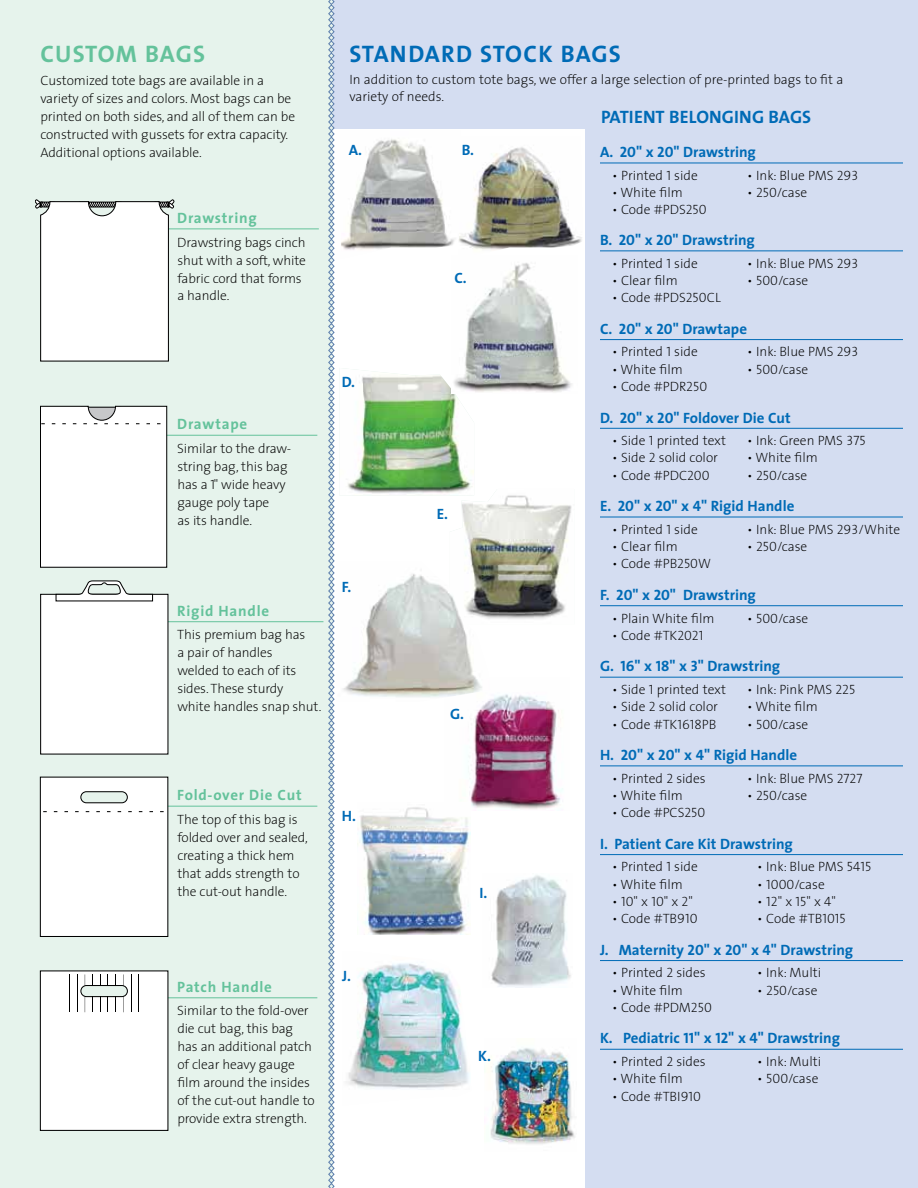
<style>
.page{position:relative;width:918px;height:1188px;background:#fff}
.page>*{position:absolute;margin:0;border:0;box-sizing:border-box;transform-origin:0 0}
.t1{font:700 24px "The Sans";letter-spacing:.045em;color:#006bb6}
.t2{font:700 24px "The Sans";letter-spacing:.04em;color:#64c29b}
.t3{font:700 18px "The Sans";letter-spacing:.005em;color:#006bb6}
.t4{font:700 15px "The Sans";color:#006bb6}
.t5{font:700 15px "The Sans";letter-spacing:.05em;color:#64c29b}
.t6{font:200 13.5px/18px "The Sans";letter-spacing:-.01em;color:#000}
</style>
<div class="page">
<div style="left:334px;top:0;width:584px;height:1188px;background:#d4ddf1"></div>
<div style="left:0;top:0;width:332px;height:1188px;background:#e6f3ec"></div>
<hr style="left:600px;top:163px;width:303px;height:1px;background:#006bb6">
<hr style="left:600px;top:250px;width:303px;height:1px;background:#006bb6">
<hr style="left:600px;top:339px;width:303px;height:1px;background:#006bb6">
<hr style="left:600px;top:428px;width:303px;height:1px;background:#006bb6">
<hr style="left:600px;top:517px;width:303px;height:1px;background:#006bb6">
<hr style="left:600px;top:605px;width:303px;height:1px;background:#006bb6">
<hr style="left:600px;top:677px;width:303px;height:1px;background:#006bb6">
<hr style="left:600px;top:766px;width:303px;height:1px;background:#006bb6">
<hr style="left:600px;top:854px;width:303px;height:1px;background:#006bb6">
<hr style="left:600px;top:960px;width:303px;height:1px;background:#006bb6">
<hr style="left:600px;top:1049px;width:303px;height:1px;background:#006bb6">
<img style="left:328px;top:0;width:255px;height:1188px">
<img style="left:341px;top:131px;width:120px;height:128px">
<hr style="left:150px;top:435px;width:167px;height:1px;background:#64c29b">
<hr style="left:150px;top:621px;width:173px;height:1px;background:#64c29b">
<hr style="left:150px;top:806px;width:167px;height:1px;background:#64c29b">
<hr style="left:150px;top:997px;width:167px;height:1px;background:#64c29b">
<hr style="left:150px;top:229px;width:169px;height:1px;background:#64c29b">
<img style="left:358px;top:802px;width:113px;height:133px">
<div style="left:40px;top:406px;width:127px;height:162px;background:#fff"></div>
<div style="left:41px;top:594px;width:127px;height:160px;background:#fff"></div>
<div style="left:40px;top:594px;width:128px;height:161px;border:1px solid #000"></div>
<svg style="left:55px;top:580px;width:99px;height:22px"></svg>
<div style="left:40px;top:777px;width:128px;height:160px;background:#fff"></div>
<svg style="left:40px;top:970px;width:128px;height:161px"></svg>
<hr style="left:131px;top:974px;width:1px;height:38px;background:#000">
<hr style="left:139px;top:974px;width:1px;height:38px;background:#000">
<svg style="left:35px;top:200px;width:139px;height:162px"></svg>
<h1 class="t2" style="left:40px;top:34px;width:166px">CUSTOM BAGS</h1>
<p class="t6" style="left:40px;top:71px;width:256px">Customized tote bags are available in a variety of sizes and colors. Most bags can be printed on both sides, and all of them can be constructed with gussets for extra capacity.<br>Additional options available.</p>
<p class="t5" style="left:177px;top:206px;width:81px">Drawstring</p>
<p class="t6" style="left:177px;top:232px;width:130px">Drawstring bags cinch shut with a soft, white fabric cord that forms a handle.</p>
<p class="t5" style="left:177px;top:412px;width:71px">Drawtape</p>
<p class="t6" style="left:177px;top:439px;width:116px">Similar to the draw&shy;string bag, this bag has a 1" wide heavy gauge poly tape<br>as its handle.</p>
<p class="t5" style="left:177px;top:598px;width:93px">Rigid Handle</p>
<p class="t6" style="left:177px;top:625px;width:146px">This premium bag has<br>a pair of handles<br>welded to each of its sides. These sturdy<br>white handles snap shut.</p>
<p class="t5" style="left:177px;top:783px;width:126px">Fold-over Die Cut</p>
<p class="t6" style="left:177px;top:810px;width:132px">The top of this bag is folded over and sealed, creating a thick hem that adds strength to the cut-out handle.</p>
<p class="t5" style="left:177px;top:974px;width:96px">Patch Handle</p>
<p class="t6" style="left:177px;top:1001px;width:139px">Similar to the fold-over die cut bag, this bag has an additional patch of clear heavy gauge film around the insides of the cut-out handle to provide extra strength.</p>
<h1 class="t1" style="left:350px;top:33px;width:273px">STANDARD STOCK BAGS</h1>
<p class="t6" style="left:350px;top:71px;width:495px;line-height:17.2px">In addition to custom tote bags, we offer a large selection of pre-printed bags to fit a variety of needs.</p>
<p class="t4" style="left:349px;top:138px;width:15px">A.</p>
<p class="t4" style="left:342px;top:370px;width:15px">D.</p>
<p class="t4" style="left:342px;top:575px;width:11px">F.</p>
<p class="t4" style="left:342px;top:803px;width:16px">H.</p>
<p class="t4" style="left:342px;top:963px;width:10px">J.</p>
<p class="t4" style="left:462px;top:138px;width:14px">B.</p>
<p class="t4" style="left:454px;top:266px;width:14px">C.</p>
<p class="t4" style="left:437px;top:502px;width:13px">E.</p>
<p class="t4" style="left:450px;top:702px;width:15px">G.</p>
<p class="t4" style="left:479px;top:880px;width:9px">I.</p>
<p class="t4" style="left:478px;top:1044px;width:14px">K.</p>
<h2 class="t3" style="left:601px;top:102px;width:212px">PATIENT BELONGING BAGS</h2>
<p class="t4" style="left:600px;top:140px;width:157px">A. 20" x 20" Drawstring</p>
<p class="t6" style="left:612px;top:166px;width:87px">• Printed 1 side</p>
<p class="t6" style="left:747px;top:166px;width:113px">• Ink: Blue PMS 293</p>
<p class="t6" style="left:612px;top:183px;width:72px">• White film</p>
<p class="t6" style="left:747px;top:183px;width:62px">• 250/case</p>
<p class="t6" style="left:612px;top:200px;width:96px">• Code #PDS250</p>
<p class="t4" style="left:600px;top:228px;width:156px">B. 20" x 20" Drawstring</p>
<p class="t6" style="left:612px;top:254px;width:87px">• Printed 1 side</p>
<p class="t6" style="left:747px;top:254px;width:113px">• Ink: Blue PMS 293</p>
<p class="t6" style="left:612px;top:271px;width:67px">• Clear film</p>
<p class="t6" style="left:747px;top:271px;width:63px">• 500/case</p>
<p class="t6" style="left:612px;top:288px;width:110px">• Code #PDS250CL</p>
<p class="t4" style="left:600px;top:316px;width:149px">C. 20" x 20" Drawtape</p>
<p class="t6" style="left:612px;top:342px;width:87px">• Printed 1 side</p>
<p class="t6" style="left:747px;top:342px;width:113px">• Ink: Blue PMS 293</p>
<p class="t6" style="left:612px;top:360px;width:72px">• White film</p>
<p class="t6" style="left:747px;top:360px;width:63px">• 500/case</p>
<p class="t6" style="left:612px;top:377px;width:97px">• Code #PDR250</p>
<p class="t4" style="left:600px;top:405px;width:192px">D. 20" x 20" Foldover Die Cut</p>
<p class="t6" style="left:612px;top:431px;width:116px">• Side 1 printed text</p>
<p class="t6" style="left:747px;top:431px;width:120px">• Ink: Green PMS 375</p>
<p class="t6" style="left:612px;top:448px;width:108px">• Side 2 solid color</p>
<p class="t6" style="left:747px;top:448px;width:72px">• White film</p>
<p class="t6" style="left:612px;top:466px;width:99px">• Code #PDC200</p>
<p class="t6" style="left:747px;top:466px;width:62px">• 250/case</p>
<p class="t4" style="left:600px;top:494px;width:196px">E. 20" x 20" x 4" Rigid Handle</p>
<p class="t6" style="left:612px;top:520px;width:87px">• Printed 1 side</p>
<p class="t6" style="left:747px;top:520px;width:155px">• Ink: Blue PMS 293/White</p>
<p class="t6" style="left:612px;top:537px;width:67px">• Clear film</p>
<p class="t6" style="left:747px;top:537px;width:62px">• 250/case</p>
<p class="t6" style="left:612px;top:554px;width:100px">• Code #PB250W</p>
<p class="t4" style="left:600px;top:582px;width:157px">F. 20" x 20" Drawstring</p>
<p class="t6" style="left:612px;top:609px;width:104px">• Plain White film</p>
<p class="t6" style="left:747px;top:609px;width:63px">• 500/case</p>
<p class="t6" style="left:612px;top:626px;width:93px">• Code #TK2021</p>
<p class="t4" style="left:600px;top:654px;width:182px">G. 16" x 18" x 3" Drawstring</p>
<p class="t6" style="left:612px;top:680px;width:116px">• Side 1 printed text</p>
<p class="t6" style="left:747px;top:680px;width:110px">• Ink: Pink PMS 225</p>
<p class="t6" style="left:612px;top:697px;width:108px">• Side 2 solid color</p>
<p class="t6" style="left:747px;top:697px;width:72px">• White film</p>
<p class="t6" style="left:612px;top:715px;width:106px">• Code #TK1618PB</p>
<p class="t6" style="left:747px;top:715px;width:63px">• 500/case</p>
<p class="t4" style="left:600px;top:743px;width:199px">H. 20" x 20" x 4" Rigid Handle</p>
<p class="t6" style="left:612px;top:769px;width:95px">• Printed 2 sides</p>
<p class="t6" style="left:747px;top:769px;width:117px">• Ink: Blue PMS 2727</p>
<p class="t6" style="left:612px;top:786px;width:72px">• White film</p>
<p class="t6" style="left:747px;top:786px;width:62px">• 250/case</p>
<p class="t6" style="left:612px;top:803px;width:95px">• Code #PCS250</p>
<p class="t4" style="left:600px;top:831px;width:194px">I. Patient Care Kit Drawstring</p>
<p class="t6" style="left:612px;top:857px;width:87px">• Printed 1 side</p>
<p class="t6" style="left:757px;top:857px;width:116px">• Ink: Blue PMS 5415</p>
<p class="t6" style="left:612px;top:875px;width:72px">• White film</p>
<p class="t6" style="left:757px;top:875px;width:69px">• 1000/case</p>
<p class="t6" style="left:612px;top:892px;width:82px">• 10" x 10" x 2"</p>
<p class="t6" style="left:757px;top:892px;width:80px">• 12" x 15" x 4"</p>
<p class="t6" style="left:612px;top:909px;width:87px">• Code #TB910</p>
<p class="t6" style="left:757px;top:909px;width:90px">• Code #TB1015</p>
<p class="t4" style="left:600px;top:937px;width:255px">J. Maternity 20" x 20" x 4" Drawstring</p>
<p class="t6" style="left:612px;top:963px;width:95px">• Printed 2 sides</p>
<p class="t6" style="left:757px;top:963px;width:66px">• Ink: Multi</p>
<p class="t6" style="left:612px;top:981px;width:72px">• White film</p>
<p class="t6" style="left:757px;top:981px;width:62px">• 250/case</p>
<p class="t6" style="left:612px;top:998px;width:101px">• Code #PDM250</p>
<p class="t4" style="left:600px;top:1026px;width:242px">K. Pediatric 11" x 12" x 4" Drawstring</p>
<p class="t6" style="left:612px;top:1052px;width:95px">• Printed 2 sides</p>
<p class="t6" style="left:757px;top:1052px;width:66px">• Ink: Multi</p>
<p class="t6" style="left:612px;top:1069px;width:72px">• White film</p>
<p class="t6" style="left:757px;top:1069px;width:63px">• 500/case</p>
<p class="t6" style="left:612px;top:1087px;width:91px">• Code #TBI910</p>
</div>
